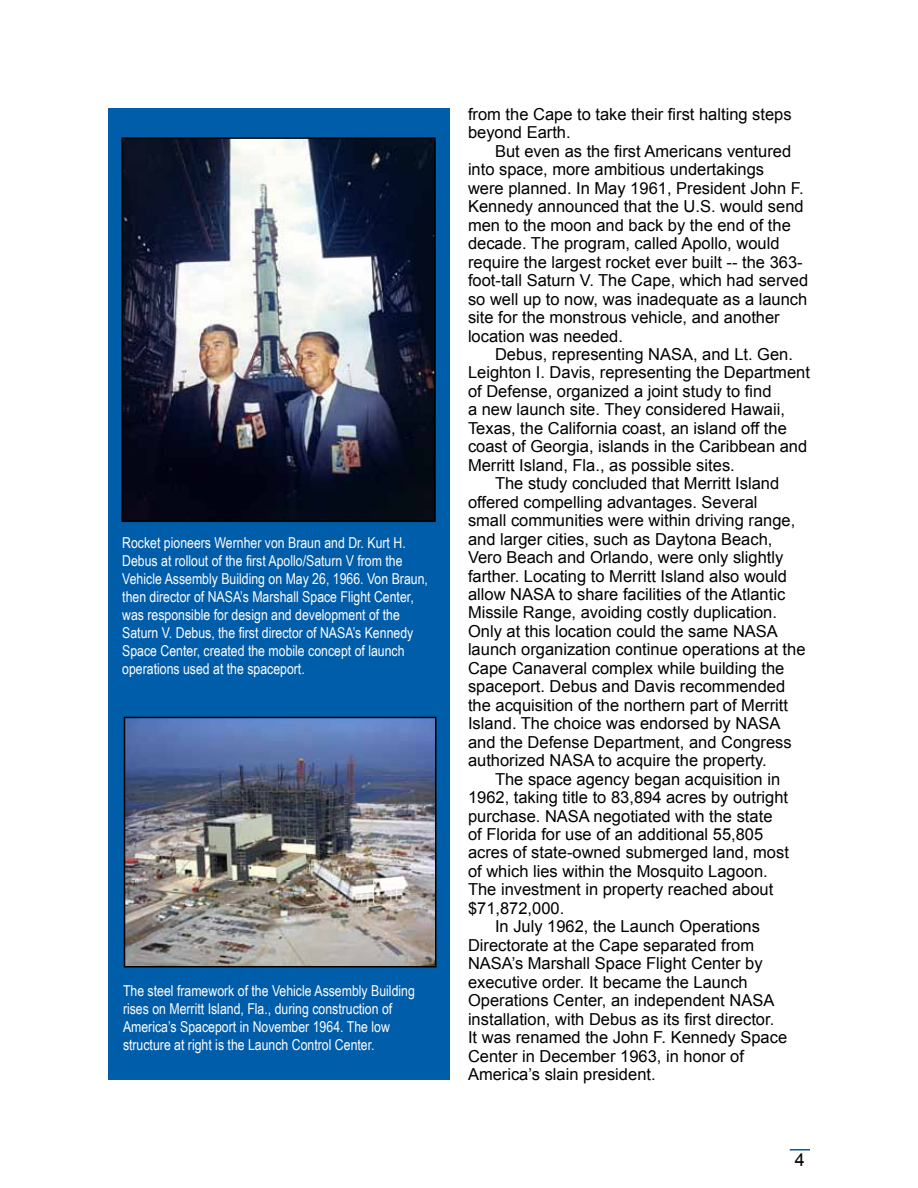
<style>
.page{position:relative;width:918px;height:1188px;background:#fff}
.page>*{position:absolute;margin:0;border:0;box-sizing:border-box;transform-origin:0 0}
.t1{font:18px "Arial";color:#000}
.t2{font:16.5px/18.5px "Arial";color:#000}
.t3{font:15px/18px "Arial Narrow";color:#fff}
</style>
<div class="page">
<div style="left:108px;top:108px;width:342px;height:972px;background:#005daa"></div>
<svg style="left:790px;top:1149px;width:20px;height:1px"></svg>
<img style="left:124px;top:140px;width:309px;height:379px">
<div style="left:121px;top:137px;width:315px;height:385px;border:2px solid #000"></div>
<img style="left:127px;top:720px;width:306px;height:245px">
<div style="left:124px;top:717px;width:312px;height:251px;border:2px solid #000"></div>
<p class="t3" style="left:122px;top:534px;width:307px">Rocket pioneers Wernher von Braun and Dr. Kurt H.<br>Debus at rollout of the first Apollo/Saturn V from the Vehicle Assembly Building on May 26, 1966. Von Braun, then director of NASA’s Marshall Space Flight Center, was responsible for design and development of the Saturn V. Debus, the first director of NASA’s Kennedy Space Center, created the mobile concept of launch operations used at the spaceport.</p>
<p class="t3" style="left:123px;top:981px;width:293px">The steel framework of the Vehicle Assembly Building rises on Merritt Island, Fla., during construction of America’s Spaceport in November 1964. The low structure at right is the Launch Control Center.</p>
<p class="t2" style="left:468px;top:105px;width:325px">from the Cape to take their first halting steps beyond Earth.</p>
<p class="t2" style="left:468px;top:142px;width:342px;text-indent:27px">But even as the first Americans ventured into space, more ambitious undertakings<br>were planned. In May 1961, President John F.<br>Kennedy announced that the U.S. would send men to the moon and back by the end of the decade. The program, called Apollo, would require the largest rocket ever built -- the 363- foot-tall Saturn V. The Cape, which had served so well up to now, was inadequate as a launch site for the monstrous vehicle, and another location was needed.</p>
<p class="t2" style="left:468px;top:345px;width:343px;text-indent:27px">Debus, representing NASA, and Lt. Gen.<br>Leighton I. Davis, representing the Department of Defense, organized a joint study to find<br>a new launch site. They considered Hawaii, Texas, the California coast, an island off the coast of Georgia, islands in the Caribbean and Merritt Island, Fla., as possible sites.</p>
<p class="t2" style="left:468px;top:474px;width:339px;text-indent:27px">The study concluded that Merritt Island offered compelling advantages. Several<br>small communities were within driving range, and larger cities, such as Daytona Beach, Vero Beach and Orlando, were only slightly farther. Locating to Merritt Island also would allow NASA to share facilities of the Atlantic Missile Range, avoiding costly duplication.<br>Only at this location could the same NASA launch organization continue operations at the Cape Canaveral complex while building the spaceport. Debus and Davis recommended the acquisition of the northern part of Merritt Island. The choice was endorsed by NASA and the Defense Department, and Congress authorized NASA to acquire the property.</p>
<p class="t2" style="left:468px;top:770px;width:322px;text-indent:27px">The space agency began acquisition in 1962, taking title to 83,894 acres by outright purchase. NASA negotiated with the state of Florida for use of an additional 55,805 acres of state-owned submerged land, most of which lies within the Mosquito Lagoon.<br>The investment in property reached about $71,872,000.</p>
<p class="t2" style="left:468px;top:917px;width:321px;text-indent:27px">In July 1962, the Launch Operations Directorate at the Cape separated from NASA’s Marshall Space Flight Center by executive order. It became the Launch Operations Center, an independent NASA installation, with Debus as its first director.<br>It was renamed the John F. Kennedy Space Center in December 1963, in honor of America’s slain president.</p>
<p class="t1" style="left:795px;top:1148px;width:12px">4</p>
</div>
